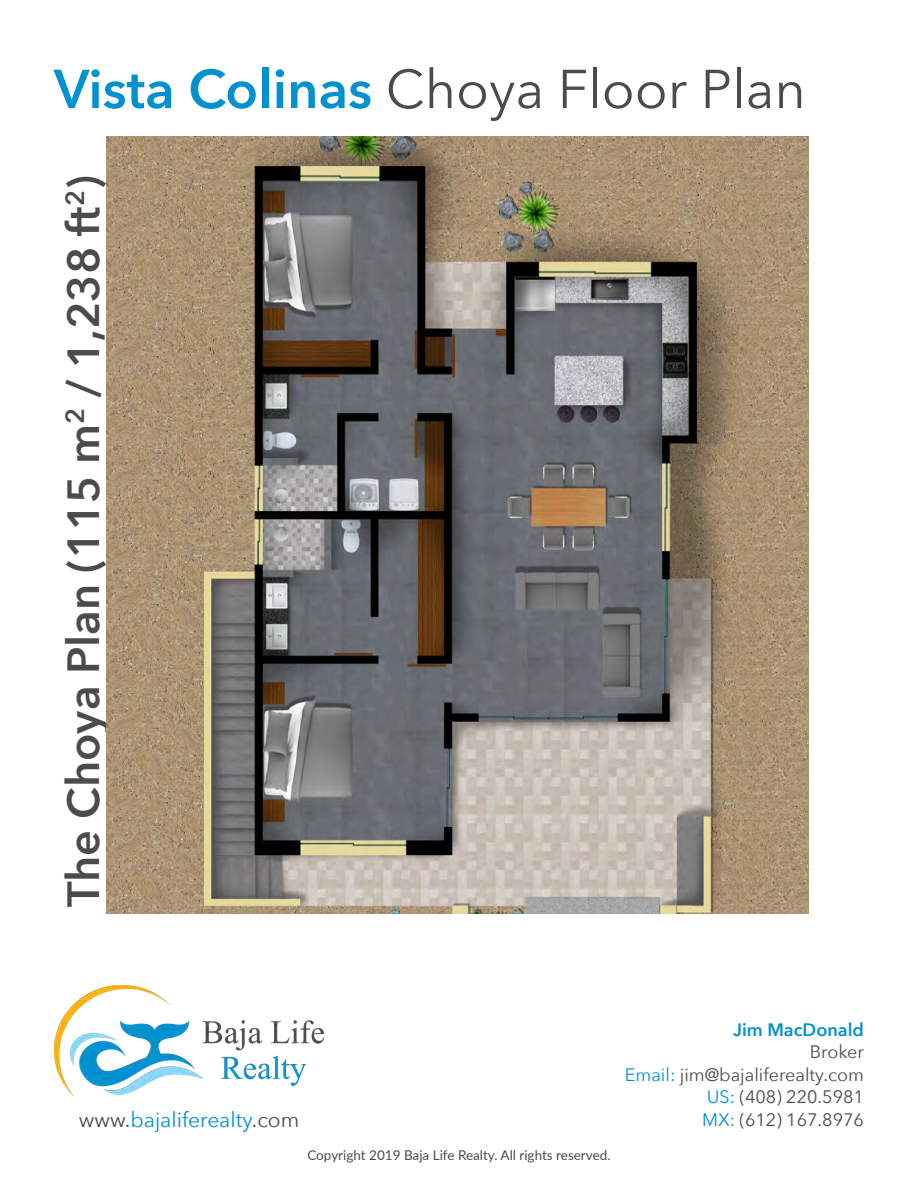
<style>
.page{position:relative;width:918px;height:1188px;background:#fff}
.page>*{position:absolute;margin:0;border:0;box-sizing:border-box;transform-origin:0 0}
.t1{font:54px "Avenir Next";color:#4b4b4b}
.t2{font:600 45px "Avenir Next";color:#4b4b4b}
.t3{font:21px "Avenir Next";color:#0091d0}
.t4{font:18px "Avenir Next";color:#4b4b4b}
.t5{font:600 18px "Avenir Next";color:#0091d0}
.t6{font:13.5px "Lato";color:#4b4b4b}
.s1{font-weight:600;color:#0091d0}
.s2{color:#0091d0}
.s3{color:#4b4b4b}
</style>
<div class="page">
<img style="left:106px;top:136px;width:702px;height:778px">
<img style="left:54px;top:985px;width:270px;height:111px">
<p class="t1" style="left:54px;top:44px;width:753px"><span class="s1">Vista Colinas</span> Choya Floor Plan</p>
<p class="t2" style="left:45px;top:907px;width:733px;rotate:-90deg">The Choya Plan (115 m<sup>2</sup> / 1,238 ft<sup>2</sup>)</p>
<p class="t5" style="left:733px;top:1014px;width:132px">Jim MacDonald</p>
<p class="t4" style="left:810px;top:1037px;width:56px">Broker</p>
<p class="t4" style="left:625px;top:1059px;width:241px"><span class="s2">Email:</span> jim@bajaliferealty.com</p>
<p class="t4" style="left:707px;top:1082px;width:159px"><span class="s2">US:</span> (408) 220.5981</p>
<p class="t3" style="left:79px;top:1102px;width:222px"><span class="s3">www.</span>bajaliferealty<span class="s3">.com</span></p>
<p class="t4" style="left:702px;top:1104px;width:163px"><span class="s2">MX:</span> (612) 167.8976</p>
<p class="t6" style="left:307px;top:1145px;width:305px">Copyright 2019 Baja Life Realty. All rights reserved.</p>
</div>
